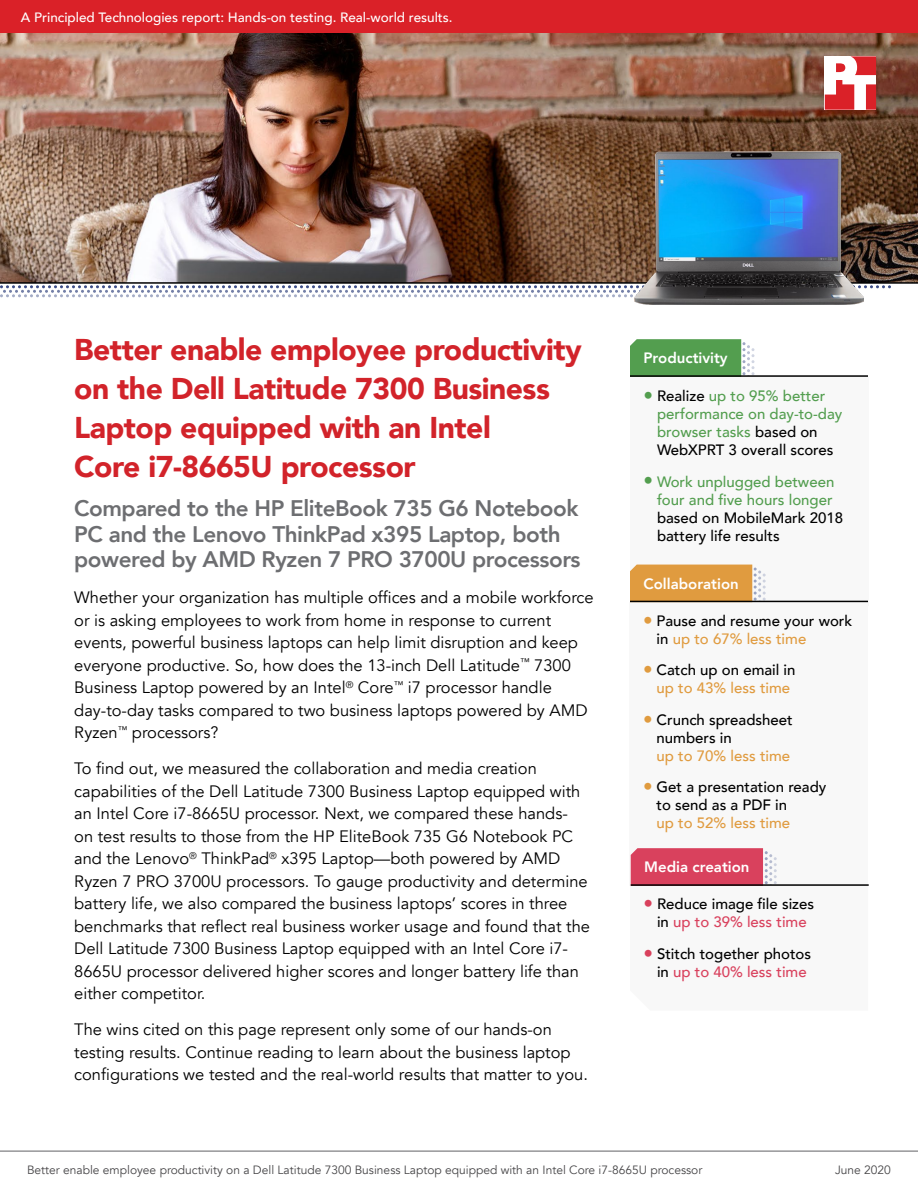
<style>
.page{position:relative;width:918px;height:1188px;background:#fff}
.page>*{position:absolute;margin:0;border:0;box-sizing:border-box;transform-origin:0 0}
.t1{font:900 30px/39px "Avenir";letter-spacing:-.015em;color:#d2232a}
.t2{font:800 22.5px/25.5px "Avenir";letter-spacing:-.02em;color:#6d6e71}
.t3{font:16.5px/22.5px "Avenir";color:#000}
.t4{font:500 15px/18px "Avenir";color:#000}
.t5{font:500 15px/18px "Avenir";color:#539e4f}
.t6{font:800 15px "Avenir";color:#fff}
.t7{font:500 15px "Avenir";color:#e09b3f}
.t8{font:500 13.5px "Avenir";color:#fff}
.t9{font:12px "Avenir";color:#464547}
.s1{font-size:19.2px}
.s2{color:#000}
.s3{font-size:19.2px;color:#e09b3f}
.s4{color:#e09b3f}
.s5{font-size:19.2px;color:#d9415d}
.s6{color:#d9415d}
</style>
<div class="page">
<div style="left:630px;top:377px;width:238px;height:229px;background:#f8f8f8"></div>
<svg style="left:630px;top:339px;width:124px;height:36px;background:#64a761"></svg>
<hr style="left:630px;top:375px;width:238px;height:2px;background:#000">
<div style="left:630px;top:602px;width:238px;height:284px;background:#f8f8f8"></div>
<svg style="left:630px;top:565px;width:136px;height:38px;background:#dea253"></svg>
<hr style="left:630px;top:601px;width:238px;height:1px;background:#000">
<svg style="left:630px;top:848px;width:147px;height:38px;background:#da536c"></svg>
<hr style="left:631px;top:884px;width:238px;height:2px;background:#000">
<svg style="left:0;top:285px;width:891px;height:12px"></svg>
<img style="left:0;top:33px;width:918px;height:249px">
<hr style="left:0;top:282px;width:918px;height:2px;background:#000">
<img style="left:635px;top:151px;width:228px;height:153px">
<hr style="left:0;top:1151px;width:918px;height:1px;background:#616264">
<div style="left:0;top:0;width:918px;height:32px;background:#da2128"></div>
<svg style="left:825px;top:56px;width:51px;height:54px"></svg>
<p class="t8" style="left:21px;top:6px;width:433px">A Principled Technologies report: Hands-on testing. Real-world results.</p>
<h1 class="t1" style="left:74px;top:330px;width:509px">Better enable employee productivity on the Dell Latitude 7300 Business<br>Laptop equipped with an Intel<br>Core i7-8665U processor</h1>
<h2 class="t2" style="left:74px;top:496px;width:508px">Compared to the HP EliteBook 735 G6 Notebook<br>PC and the Lenovo ThinkPad x395 Laptop, both powered by AMD Ryzen 7 PRO 3700U processors</h2>
<p class="t3" style="left:74px;top:587px;width:521px">Whether your organization has multiple offices and a mobile workforce or is asking employees to work from home in response to current events, powerful business laptops can help limit disruption and keep everyone productive. So, how does the 13-inch Dell Latitude<sup>™</sup> 7300<br>Business Laptop powered by an Intel<sup>®</sup> Core<sup>™</sup> i7 processor handle day-to-day tasks compared to two business laptops powered by AMD Ryzen<sup>™</sup> processors?</p>
<p class="t3" style="left:74px;top:758px;width:517px">To find out, we measured the collaboration and media creation capabilities of the Dell Latitude 7300 Business Laptop equipped with an Intel Core i7-8665U processor. Next, we compared these hands&shy;on test results to those from the HP EliteBook 735 G6 Notebook PC and the Lenovo<sup>®</sup> ThinkPad<sup>®</sup> x395 Laptop—both powered by AMD Ryzen 7 PRO 3700U processors. To gauge productivity and determine battery life, we also compared the business laptops’ scores in three benchmarks that reflect real business worker usage and found that the Dell Latitude 7300 Business Laptop equipped with an Intel Core i7- 8665U processor delivered higher scores and longer battery life than either competitor.</p>
<p class="t3" style="left:74px;top:1019px;width:515px">The wins cited on this page represent only some of our hands-on testing results. Continue reading to learn about the business laptop configurations we tested and the real-world results that matter to you.</p>
<p class="t6" style="left:644px;top:346px;width:86px">Productivity</p>
<p class="t5" style="left:657px;top:386px;width:187px;text-indent:-14px"><span class="s1">•</span> <span class="s2">Realize</span> up to 95% better performance on day-to-day browser tasks <span class="s2">based on<br>WebXPRT 3 overall scores</span></p>
<p class="t5" style="left:644px;top:472px;width:192px;text-align:right"><span class="s1">•</span> Work unplugged between four and five hours longer</p>
<p class="t4" style="left:657px;top:508px;width:188px">based on MobileMark 2018 battery life results</p>
<p class="t6" style="left:644px;top:572px;width:97px">Collaboration</p>
<p class="t4" style="left:657px;top:611px;width:197px;text-indent:-14px"><span class="s3">•</span> Pause and resume your work in <span class="s4">up to 67% less time</span></p>
<p class="t4" style="left:643px;top:660px;width:154px;text-align:center"><span class="s3">•</span> Catch up on email in <span class="s4">up to 43% less time</span></p>
<p class="t4" style="left:657px;top:710px;width:138px;text-indent:-14px"><span class="s3">•</span> Crunch spreadsheet numbers in</p>
<p class="t7" style="left:657px;top:743px;width:135px">up to 70% less time</p>
<p class="t4" style="left:657px;top:777px;width:171px;text-indent:-14px"><span class="s3">•</span> Get a presentation ready to send as a PDF in</p>
<p class="t7" style="left:657px;top:810px;width:135px">up to 52% less time</p>
<p class="t6" style="left:644px;top:855px;width:107px">Media creation</p>
<p class="t4" style="left:644px;top:894px;width:172px;text-align:center"><span class="s5">•</span> Reduce image file sizes in <span class="s6">up to 39% less time</span></p>
<p class="t4" style="left:644px;top:944px;width:169px;text-align:right"><span class="s5">•</span> Stitch together photos in <span class="s6">up to 40% less time</span></p>
<p class="t9" style="left:27px;top:1163px;width:677px">Better enable employee productivity on a Dell Latitude 7300 Business Laptop equipped with an Intel Core i7-8665U processor</p>
<p class="t9" style="left:835px;top:1163px;width:57px">June 2020</p>
</div>
